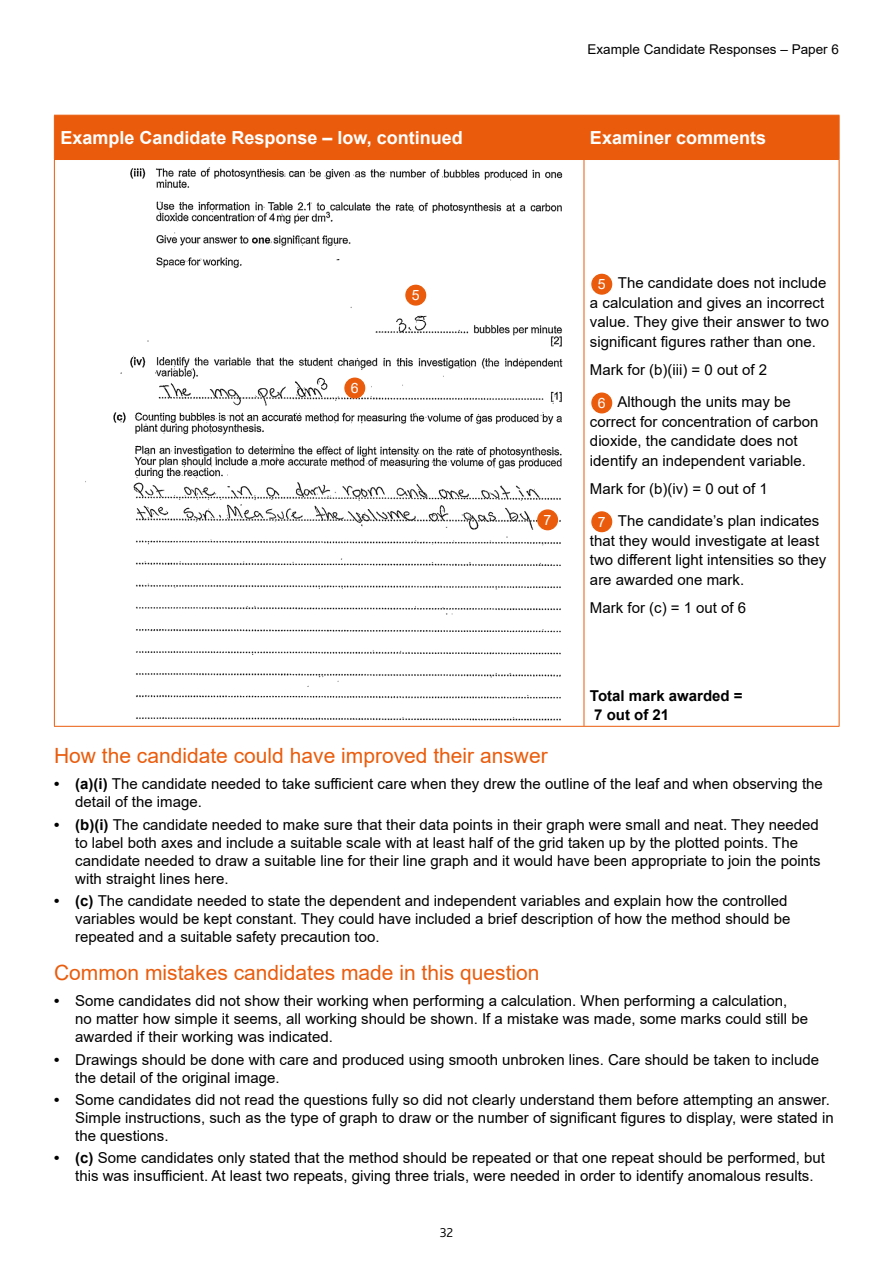
<style>
.page{position:relative;width:893px;height:1263px;background:#fff}
.page>*{position:absolute;margin:0;border:0;box-sizing:border-box;transform-origin:0 0}
.Subhead_1_14pt{font:21px "Arial";color:#ea5c0c}
.Table_heading_white{font:700 18px "Arial";color:#fff}
.Examiner_comments{font:15px/18px "Arial";color:#000}
.SimSun{font:700 15px/19.5px "Arial";color:#000}
.t1{font:14.25px "Arial";color:#fff}
.t2{font:13.5px "Arial";color:#000}
.t3{font:300 13.5px "Bliss Pro";color:#000}
.s1{font-weight:700}
</style>
<div class="page">
<div style="left:55px;top:116px;width:784px;height:43px;background:#ea5c0c"></div>
<hr style="left:54px;top:116px;width:1px;height:43px;background:#ea5c0c">
<hr style="left:54px;top:115px;width:530px;height:1px;background:#ea5c0c">
<hr style="left:54px;top:159px;width:530px;height:1px;background:#ea5c0c">
<hr style="left:584px;top:116px;width:1px;height:43px;background:#ea5c0c">
<hr style="left:584px;top:115px;width:255px;height:1px;background:#ea5c0c">
<hr style="left:839px;top:116px;width:1px;height:43px;background:#ea5c0c">
<hr style="left:584px;top:159px;width:255px;height:1px;background:#ea5c0c">
<hr style="left:54px;top:160px;width:1px;height:566px;background:#ea5c0c">
<hr style="left:54px;top:726px;width:530px;height:1px;background:#ea5c0c">
<hr style="left:584px;top:160px;width:1px;height:566px;background:#ea5c0c">
<hr style="left:839px;top:160px;width:1px;height:566px;background:#ea5c0c">
<hr style="left:584px;top:726px;width:255px;height:1px;background:#ea5c0c">
<img style="left:85px;top:167px;width:478px;height:553px">
<div style="left:592px;top:274px;width:20px;height:20px;background:#ea5c0c;border-radius:50%"></div>
<div style="left:591px;top:274px;width:21px;height:21px;border:1px solid #ea5c0c;border-radius:50%"></div>
<div style="left:592px;top:393px;width:20px;height:20px;background:#ea5c0c;border-radius:50%"></div>
<div style="left:591px;top:392px;width:21px;height:21px;border:1px solid #ea5c0c;border-radius:50%"></div>
<div style="left:592px;top:512px;width:20px;height:20px;background:#ea5c0c;border-radius:50%"></div>
<div style="left:591px;top:511px;width:21px;height:21px;border:1px solid #ea5c0c;border-radius:50%"></div>
<div style="left:406px;top:285px;width:20px;height:20px;background:#ea5c0c;border-radius:50%"></div>
<div style="left:405px;top:285px;width:21px;height:21px;border:1px solid #ea5c0c;border-radius:50%"></div>
<div style="left:345px;top:378px;width:20px;height:20px;background:#ea5c0c;border-radius:50%"></div>
<div style="left:344px;top:378px;width:21px;height:20px;border:1px solid #ea5c0c;border-radius:50%"></div>
<div style="left:538px;top:510px;width:19px;height:20px;background:#ea5c0c;border-radius:50%"></div>
<div style="left:537px;top:509px;width:21px;height:21px;border:1px solid #ea5c0c;border-radius:50%"></div>
<p class="t2" style="left:588px;top:40px;width:253px">Example Candidate Responses – Paper 6</p>
<p class="Table_heading_white" style="left:60px;top:125px;width:404px">Example Candidate Response – low, continued</p>
<p class="Table_heading_white" style="left:590px;top:125px;width:178px">Examiner comments</p>
<p class="t1" style="left:351px;top:378px;width:9px">6</p>
<p class="t1" style="left:412px;top:285px;width:9px">5</p>
<p class="t1" style="left:544px;top:510px;width:9px">7</p>
<p class="Examiner_comments" style="left:590px;top:273px;width:240px;line-height:19.5px;text-indent:28px">The candidate does not include a calculation and gives an incorrect value. They give their answer to two significant figures rather than one.</p>
<p class="Examiner_comments" style="left:590px;top:361px;width:179px">Mark for (b)(iii) = 0 out of 2</p>
<p class="t1" style="left:598px;top:393px;width:9px">6</p>
<p class="t1" style="left:598px;top:274px;width:9px">5</p>
<p class="Examiner_comments" style="left:590px;top:392px;width:230px;line-height:19.5px;text-indent:27px">Although the units may be correct for concentration of carbon dioxide, the candidate does not identify an independent variable.</p>
<p class="Examiner_comments" style="left:590px;top:479px;width:179px">Mark for (b)(iv) = 0 out of 1</p>
<p class="t1" style="left:598px;top:512px;width:9px">7</p>
<p class="Examiner_comments" style="left:590px;top:511px;width:238px;line-height:19.5px;text-indent:28px">The candidate’s plan indicates that they would investigate at least two different light intensities so they are awarded one mark.</p>
<p class="Examiner_comments" style="left:590px;top:598px;width:158px">Mark for (c) = 1 out of 6</p>
<p class="SimSun" style="left:590px;top:686px;width:154px">Total mark awarded =<br>7 out of 21</p>
<p class="Subhead_1_14pt" style="left:54px;top:741px;width:495px">How the candidate could have improved their answer</p>
<p class="Examiner_comments" style="left:75px;top:775px;width:749px;text-indent:-21px"><span class="s1">• (a)(i)</span> The candidate needed to take sufficient care when they drew the outline of the leaf and when observing the detail of the image.</p>
<p class="Examiner_comments" style="left:75px;top:815px;width:747px;text-indent:-21px"><span class="s1">• (b)(i)</span> The candidate needed to make sure that their data points in their graph were small and neat. They needed to label both axes and include a suitable scale with at least half of the grid taken up by the plotted points. The candidate needed to draw a suitable line for their line graph and it would have been appropriate to join the points with straight lines here.</p>
<p class="Examiner_comments" style="left:75px;top:891px;width:717px;text-indent:-21px"><span class="s1">• (c)</span> The candidate needed to state the dependent and independent variables and explain how the controlled variables would be kept constant. They could have included a brief description of how the method should be repeated and a suitable safety precaution too.</p>
<p class="Subhead_1_14pt" style="left:54px;top:958px;width:487px">Common mistakes candidates made in this question</p>
<p class="Examiner_comments" style="left:75px;top:992px;width:734px;text-indent:-21px"><span class="s1">•</span> Some candidates did not show their working when performing a calculation. When performing a calculation,<br>no matter how simple it seems, all working should be shown. If a mistake was made, some marks could still be awarded if their working was indicated.</p>
<p class="Examiner_comments" style="left:75px;top:1050px;width:745px;text-indent:-21px"><span class="s1">•</span> Drawings should be done with care and produced using smooth unbroken lines. Care should be taken to include the detail of the original image.</p>
<p class="Examiner_comments" style="left:75px;top:1090px;width:760px;text-indent:-21px"><span class="s1">•</span> Some candidates did not read the questions fully so did not clearly understand them before attempting an answer.<br>Simple instructions, such as the type of graph to draw or the number of significant figures to display, were stated in the questions.</p>
<p class="Examiner_comments" style="left:75px;top:1149px;width:751px;text-indent:-21px"><span class="s1">• (c)</span> Some candidates only stated that the method should be repeated or that one repeat should be performed, but this was insufficient. At least two repeats, giving three trials, were needed in order to identify anomalous results.</p>
<p class="t3" style="left:440px;top:1224px;width:15px">32</p>
</div>
